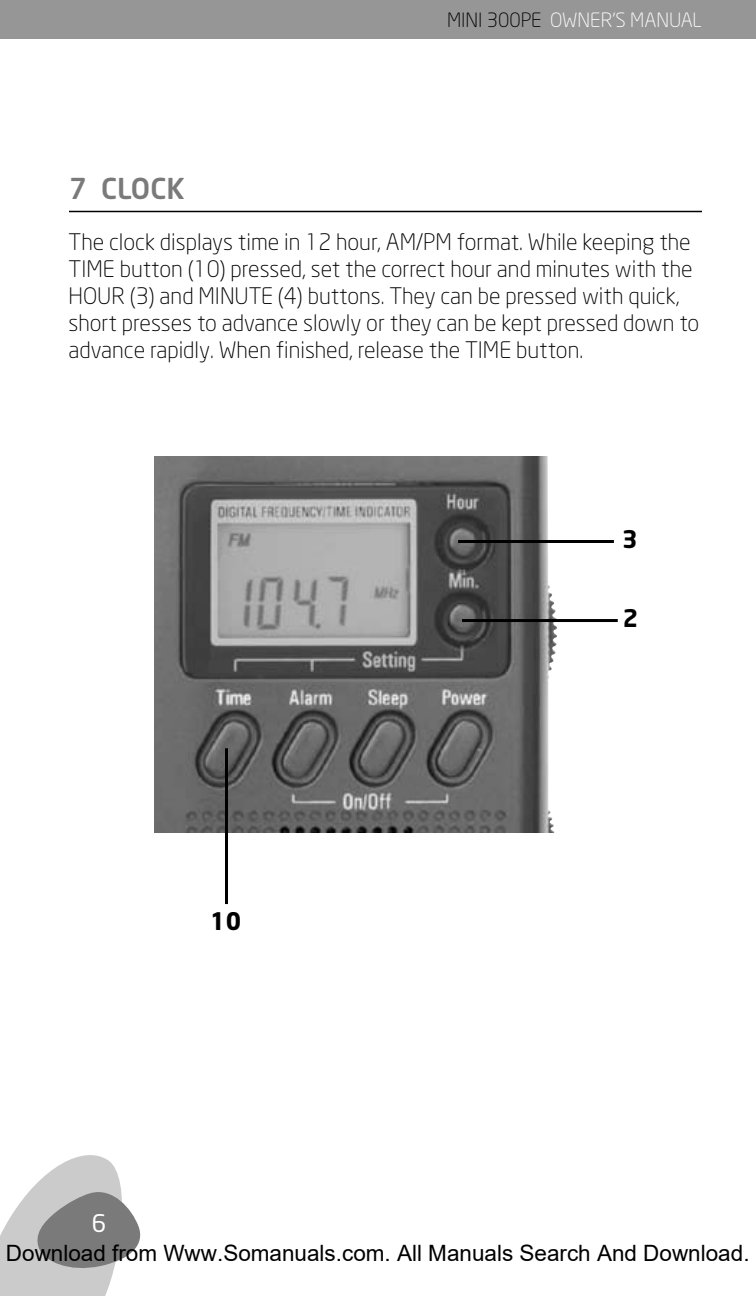
<style>
.page{position:relative;width:756px;height:1296px;background:#fff}
.page>*{position:absolute;margin:0;border:0;box-sizing:border-box;transform-origin:0 0}
.t1{font:500 28.5px "Neo Sans";color:#7a7a7a}
.t2{font:700 24px "Neo Sans";color:#000}
.t3{font:24px "Neo Sans";color:#fff}
.t4{font:300 22.5px/27px "Neo Sans";color:#000}
.t5{font:22.5px "Arial";color:#000}
.t6{font:300 19.5px "Neo Sans";color:#fff}
.s1{color:#000}
</style>
<div class="page">
<svg style="left:0;top:1155px;width:141px;height:141px"></svg>
<hr style="left:69px;top:211px;width:633px;height:1px;background:#000">
<div style="left:0;top:0;width:756px;height:39px;background:#969696"></div>
<img style="left:155px;top:457px;width:402px;height:376px">
<hr style="left:225px;top:748px;width:3px;height:156px;background:#000">
<hr style="left:458px;top:540px;width:156px;height:3px;background:#000">
<hr style="left:462px;top:619px;width:156px;height:3px;background:#000">
<p class="t1" style="left:69px;top:170px;width:117px">7 CLOCK</p>
<p class="t6" style="left:447px;top:8px;width:257px"><span class="s1">MINI 300PE</span> OWNER’S MANUAL</p>
<p class="t4" style="left:69px;top:228px;width:632px">The clock displays time in 12 hour, AM/PM format. While keeping the TIME button (10) pressed, set the correct hour and minutes with the HOUR (3) and MINUTE (4) buttons. They can be pressed with quick, short presses to advance slowly or they can be kept pressed down to advance rapidly. When finished, release the TIME button.</p>
<p class="t2" style="left:622px;top:524px;width:17px">3</p>
<p class="t2" style="left:210px;top:905px;width:32px">10</p>
<p class="t3" style="left:92px;top:1208px;width:16px">6</p>
<p class="t2" style="left:623px;top:603px;width:17px">2</p>
<p class="t5" style="left:6px;top:1241px;width:745px">Download from Www.Somanuals.com. All Manuals Search And Download.</p>
</div>
